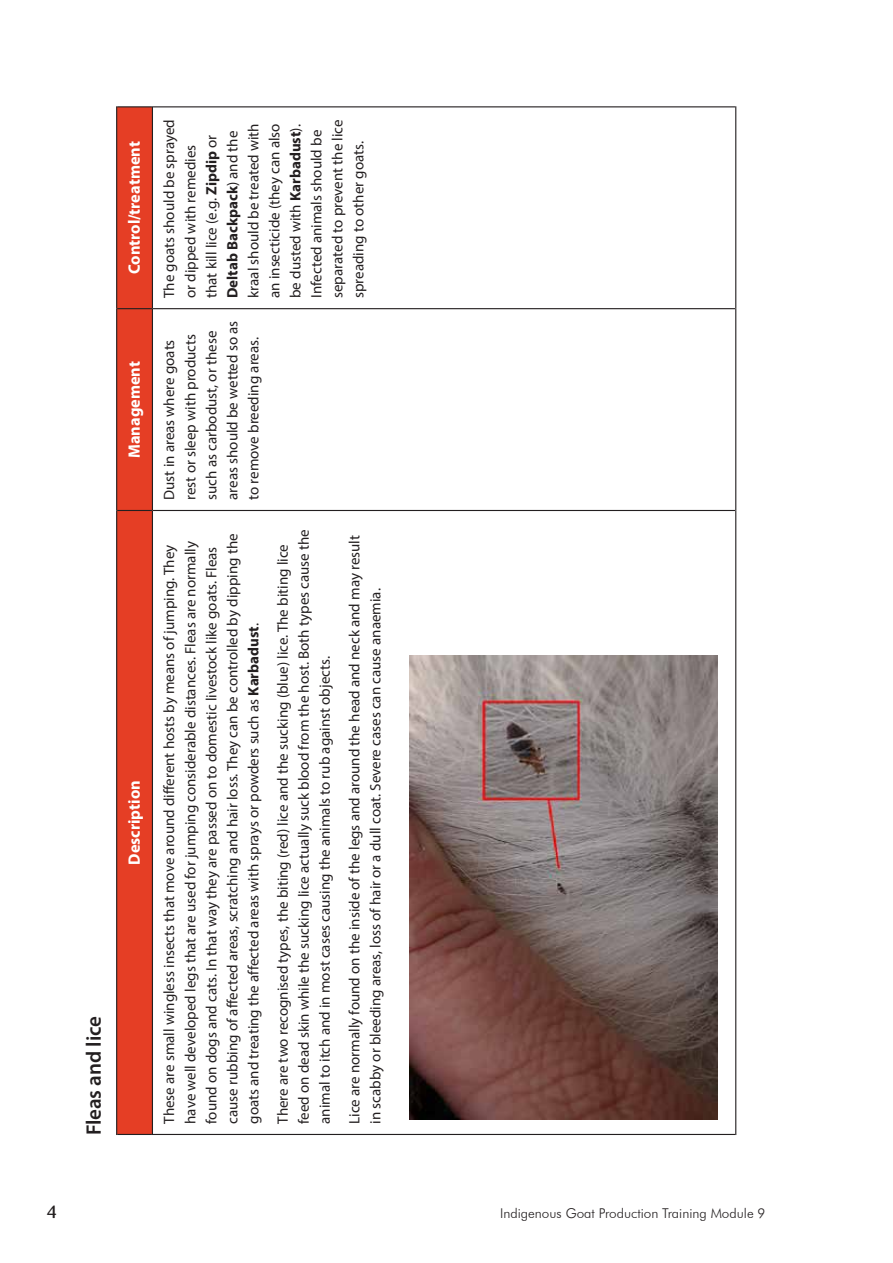
<style>
.page{position:relative;width:893px;height:1263px;background:#fff}
.page>*{position:absolute;margin:0;border:0;box-sizing:border-box;transform-origin:0 0}
.t1{font:600 21px "Myriad Pro";letter-spacing:-.01em;color:#231f20}
.t2{font:700 16.5px "Myriad Pro";color:#fff}
.t3{font:500 16.5px "Cooper BT";color:#231f20}
.t4{font:15px/21px "Myriad Pro";color:#231f20}
.t5{font:300 13.5px "Futura BT";color:#231f20}
.s1{font-weight:700}
</style>
<div class="page">
<div style="left:117px;top:107px;width:35px;height:1027px;background:#e53e25"></div>
<hr style="left:116px;top:510px;width:1px;height:625px;background:#231f20">
<hr style="left:117px;top:1134px;width:35px;height:1px;background:#231f20">
<hr style="left:116px;top:309px;width:1px;height:201px;background:#231f20">
<hr style="left:117px;top:510px;width:35px;height:1px;background:#231f20">
<hr style="left:116px;top:106px;width:1px;height:203px;background:#231f20">
<hr style="left:117px;top:308px;width:35px;height:1px;background:#231f20">
<hr style="left:117px;top:106px;width:35px;height:1px;background:#231f20">
<hr style="left:152px;top:510px;width:1px;height:625px;background:#231f20">
<hr style="left:153px;top:1134px;width:582px;height:1px;background:#231f20">
<hr style="left:152px;top:309px;width:1px;height:201px;background:#231f20">
<hr style="left:153px;top:510px;width:582px;height:1px;background:#231f20">
<hr style="left:152px;top:106px;width:1px;height:203px;background:#231f20">
<hr style="left:153px;top:308px;width:582px;height:1px;background:#231f20">
<hr style="left:153px;top:106px;width:582px;height:1px;background:#231f20">
<hr style="left:735px;top:510px;width:1px;height:625px;background:#231f20">
<hr style="left:735px;top:309px;width:1px;height:201px;background:#231f20">
<hr style="left:735px;top:106px;width:1px;height:203px;background:#231f20">
<img style="left:409px;top:656px;width:309px;height:463px">
<h1 class="t1" style="left:80px;top:1135px;width:121px;rotate:-90deg">Fleas and lice</h1>
<p class="t2" style="left:123px;top:274px;width:135px;rotate:-90deg">Control/treatment</p>
<p class="t2" style="left:123px;top:458px;width:99px;rotate:-90deg">Management</p>
<p class="t2" style="left:123px;top:865px;width:86px;rotate:-90deg">Description</p>
<p class="t4" style="left:159px;top:298px;width:180px;rotate:-90deg">The goats should be sprayed or dipped with remedies that kill lice (e.g. <span class="s1">Zipdip</span> or<br><span class="s1">Deltab Backpack</span>) and the kraal should be treated with an insecticide (they can also be dusted with <span class="s1">Karbadust</span>).<br>Infected animals should be separated to prevent the lice spreading to other goats.</p>
<p class="t4" style="left:159px;top:500px;width:180px;rotate:-90deg">Dust in areas where goats rest or sleep with products such as carbodust, or these areas should be wetted so as to remove breeding areas.</p>
<p class="t4" style="left:159px;top:1124px;width:592px;rotate:-90deg">These are small wingless insects that move around different hosts by means of jumping. They have well developed legs that are used for jumping considerable distances. Fleas are normally found on dogs and cats. In that way they are passed on to domestic livestock like goats. Fleas cause rubbing of affected areas, scratching and hair loss. They can be controlled by dipping the goats and treating the affected areas with sprays or powders such as <span class="s1">Karbadust</span>.</p>
<p class="t4" style="left:272px;top:1124px;width:596px;rotate:-90deg">There are two recognised types, the biting (red) lice and the sucking (blue) lice. The biting lice feed on dead skin while the sucking lice actually suck blood from the host. Both types cause the animal to itch and in most cases causing the animals to rub against objects.</p>
<p class="t4" style="left:344px;top:1124px;width:590px;rotate:-90deg">Lice are normally found on the inside of the legs and around the head and neck and may result in scabby or bleeding areas, loss of hair or a dull coat. Severe cases can cause anaemia.</p>
<p class="t3" style="left:47px;top:1200px;width:11px">4</p>
<p class="t5" style="left:500px;top:1205px;width:267px">Indigenous Goat Production Training Module 9</p>
</div>
